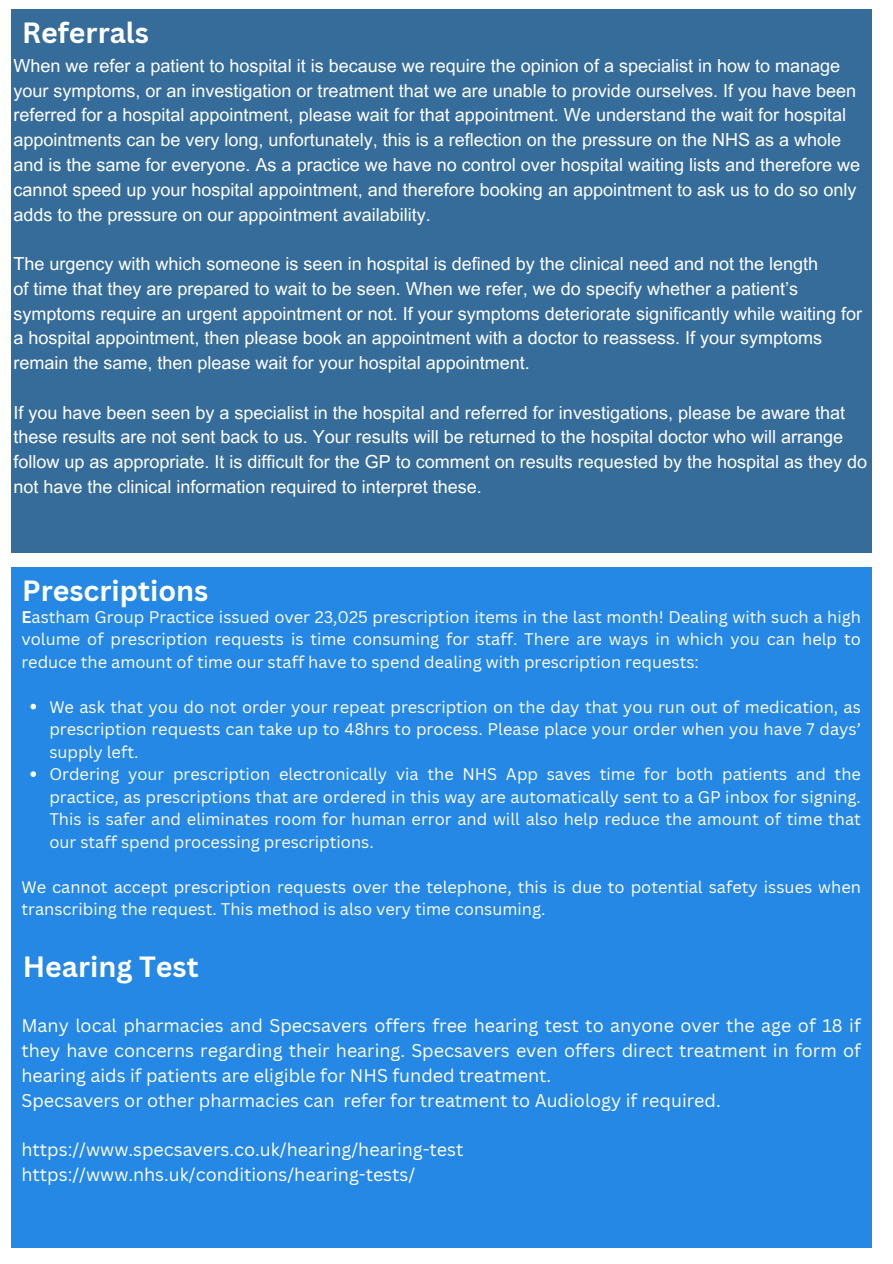
<style>
.page{position:relative;width:893px;height:1264px;background:#fff}
.page>*{position:absolute;margin:0;border:0;box-sizing:border-box;transform-origin:0 0}
.t1{font:700 28.5px "Canva Sans";color:#fff}
.t2{font:18px/24.8px "Arial MT Pro";color:#fff}
.t3{font:17.85px/24.8px "Canva Sans";color:#fff;text-align:justify}
.t4{font:16.35px/22.5px "Canva Sans";color:#fff;text-align:justify}
.s1{font-weight:700}
</style>
<div class="page">
<div style="left:11px;top:9px;width:860px;height:543px;background:#356c9a"></div>
<div style="left:11px;top:567px;width:860px;height:680px;background:#2588e4"></div>
<svg style="left:30px;top:703px;width:6px;height:6px"></svg>
<svg style="left:30px;top:771px;width:6px;height:6px"></svg>
<p class="t1" style="left:22px;top:13px;width:128px">Referrals</p>
<p class="t2" style="left:13px;top:55px;width:848px">When we refer a patient to hospital it is because we require the opinion of a specialist in how to manage your symptoms, or an investigation or treatment that we are unable to provide ourselves. If you have been referred for a hospital appointment, please wait for that appointment. We understand the wait for hospital appointments can be very long, unfortunately, this is a reflection on the pressure on the NHS as a whole and is the same for everyone. As a practice we have no control over hospital waiting lists and therefore we cannot speed up your hospital appointment, and therefore booking an appointment to ask us to do so only adds to the pressure on our appointment availability.</p>
<p class="t2" style="left:13px;top:253px;width:806px">The urgency with which someone is seen in hospital is defined by the clinical need and not the length</p>
<p class="t2" style="left:13px;top:278px;width:850px">of time that they are prepared to wait to be seen. When we refer, we do specify whether a patient’s symptoms require an urgent appointment or not. If your symptoms deteriorate significantly while waiting for a hospital appointment, then please book an appointment with a doctor to reassess. If your symptoms remain the same, then please wait for your hospital appointment.</p>
<p class="t2" style="left:13px;top:402px;width:855px">If you have been seen by a specialist in the hospital and referred for investigations, please be aware that these results are not sent back to us. Your results will be returned to the hospital doctor who will arrange follow up as appropriate. It is difficult for the GP to comment on results requested by the hospital as they do not have the clinical information required to interpret these.</p>
<p class="t1" style="left:22px;top:571px;width:188px">Prescriptions</p>
<p class="t4" style="left:21px;top:605px;width:840px"><span class="s1">E</span>astham Group Practice issued over 23,025 prescription items in the last month! Dealing with such a high volume of prescription requests is time consuming for staff. There are ways in which you can help to reduce the amount of time our staff have to spend dealing with prescription requests:</p>
<p class="t4" style="left:49px;top:695px;width:813px">We ask that you do not order your repeat prescription on the day that you run out of medication, as prescription requests can take up to 48hrs to process. Please place your order when you have 7 days’ supply left.</p>
<p class="t4" style="left:49px;top:762px;width:813px">Ordering your prescription electronically via the NHS App saves time for both patients and the practice, as prescriptions that are ordered in this way are automatically sent to a GP inbox for signing.<br>This is safer and eliminates room for human error and will also help reduce the amount of time that our staff spend processing prescriptions.</p>
<p class="t4" style="left:21px;top:875px;width:840px">We cannot accept prescription requests over the telephone, this is due to potential safety issues when transcribing the request. This method is also very time consuming.</p>
<p class="t1" style="left:23px;top:946px;width:177px">Hearing Test</p>
<p class="t3" style="left:21px;top:1013px;width:840px">Many local pharmacies and Specsavers offers free hearing test to anyone over the age of 18 if they have concerns regarding their hearing. Specsavers even offers direct treatment in form of hearing aids if patients are eligible for NHS funded treatment.</p>
<p class="t3" style="left:21px;top:1087px;width:700px">Specsavers or other pharmacies can refer for treatment to Audiology if required.</p>
<p class="t3" style="left:21px;top:1136px;width:443px">https://www.specsavers.co.uk/hearing/hearing-test</p>
<p class="t3" style="left:21px;top:1161px;width:395px">https://www.nhs.uk/conditions/hearing-tests/</p>
</div>
